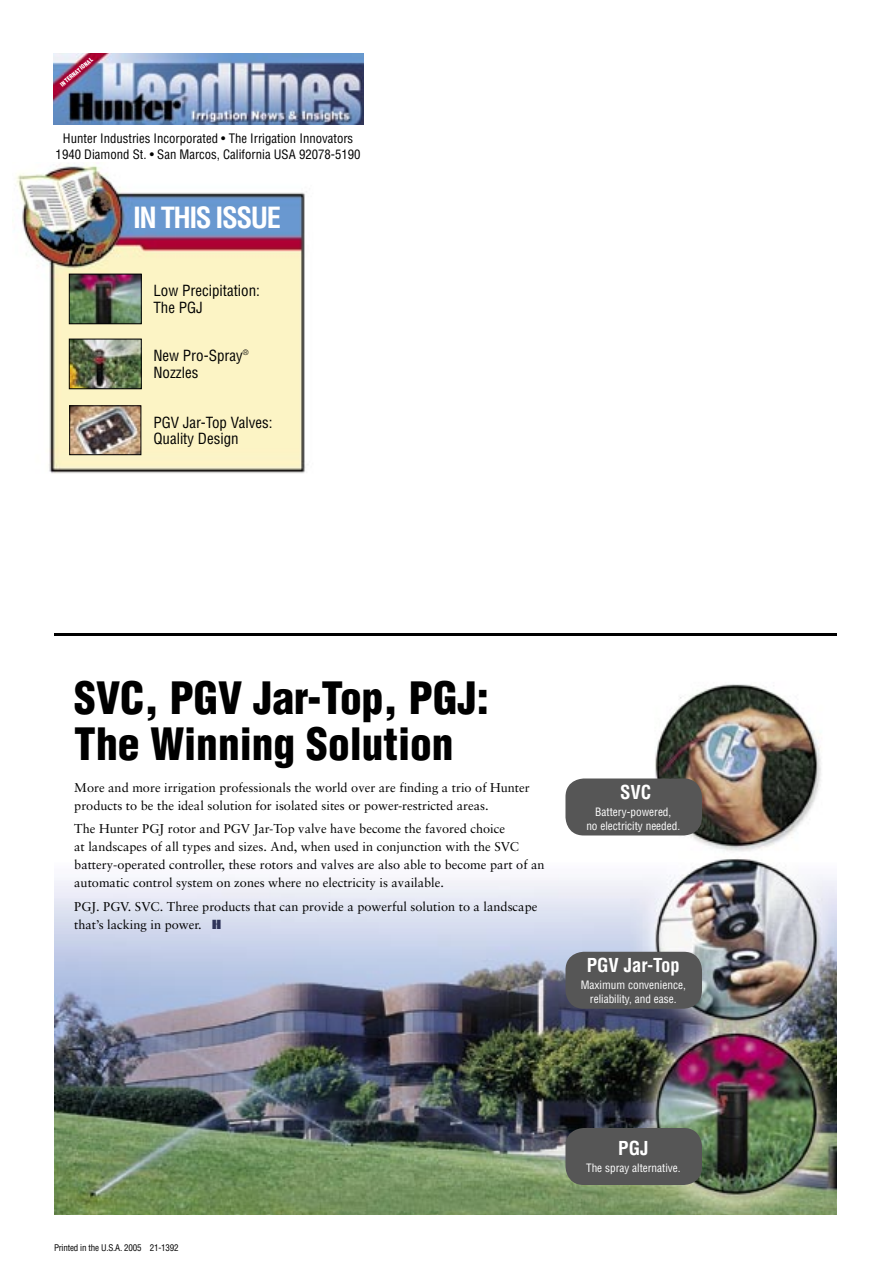
<style>
.page{position:relative;width:891px;height:1269px;background:#fff}
.page>*{position:absolute;margin:0;border:0;box-sizing:border-box;transform-origin:0 0}
._01a__Subhead_1{font:900 condensed 43.5px/46.5px "Helvetica";color:#000}
.t1{font:700 condensed 28.5px "Helvetica";letter-spacing:-.05em;color:#fff}
.Body_Text{font:700 condensed 18.75px "Helvetica";color:#fff}
.TOC_Text{font:condensed 15px/16.5px "Helvetica";color:#000}
.Body_Text-2{font:12.75px/18px "Sabon";color:#000}
.Address_Text{font:condensed 12.75px "Helvetica";color:#000}
.t2{font:condensed 11.25px/13.5px "Helvetica";color:#fff;text-align:center}
.Body_Text-3{font:condensed 9px "Helvetica";letter-spacing:-.02em;color:#000}
.t3{font:900 condensed 6px "Helvetica";color:#fff}
.s1{font-family:"Army";font-weight:900;color:#2e3459}
</style>
<div class="page">
<img style="left:54px;top:684px;width:783px;height:531px">
<img style="left:16px;top:164px;width:291px;height:310px">
<img style="left:53px;top:53px;width:311px;height:71px">
<img style="left:71px;top:407px;width:68px;height:46px">
<div style="left:69px;top:405px;width:72px;height:50px;border:1px solid #000"></div>
<img style="left:71px;top:341px;width:69px;height:46px">
<div style="left:69px;top:339px;width:73px;height:50px;border:1px solid #000"></div>
<img style="left:71px;top:276px;width:69px;height:46px">
<div style="left:69px;top:274px;width:73px;height:50px;border:1px solid #000"></div>
<hr style="left:54px;top:633px;width:783px;height:3px;background:#000">
<div style="left:566px;top:779px;width:136px;height:57px;background:#565656"></div>
<div style="left:566px;top:952px;width:136px;height:57px;background:#565656"></div>
<div style="left:566px;top:1128px;width:136px;height:57px;background:#565656"></div>
<p class="t3" style="left:59px;top:82px;width:42px;rotate:-40deg">INTERNATIONAL</p>
<p class="Address_Text" style="left:63px;top:130px;width:292px">Hunter Industries Incorporated • The Irrigation Innovators</p>
<p class="Address_Text" style="left:56px;top:147px;width:307px">1940 Diamond St. • San Marcos, California USA 92078-5190</p>
<p class="t1" style="left:133px;top:200px;width:150px">IN THIS ISSUE</p>
<p class="TOC_Text" style="left:153px;top:282px;width:108px">Low Precipitation:<br>The PGJ</p>
<p class="TOC_Text" style="left:153px;top:347px;width:97px">New Pro-Spray<sup>®<br></sup>Nozzles</p>
<p class="TOC_Text" style="left:153px;top:414px;width:121px">PGV Jar-Top Valves:<br>Quality Design</p>
<p class="_01a__Subhead_1" style="left:74px;top:674px;width:416px">SVC, PGV Jar-Top, PGJ:<br>The Winning Solution</p>
<p class="Body_Text-2" style="left:74px;top:778px;width:457px">More and more irrigation professionals the world over are finding a trio of Hunter products to be the ideal solution for isolated sites or power-restricted areas.</p>
<p class="Body_Text-2" style="left:74px;top:820px;width:472px">The Hunter PGJ rotor and PGV Jar-Top valve have become the favored choice<br>at landscapes of all types and sizes. And, when used in conjunction with the SVC battery-operated controller, these rotors and valves are also able to become part of an automatic control system on zones where no electricity is available.</p>
<p class="Body_Text-2" style="left:74px;top:897px;width:465px">PGJ. PGV. SVC. Three products that can provide a powerful solution to a landscape that’s lacking in power. <span class="s1">H</span></p>
<p class="Body_Text" style="left:620px;top:781px;width:33px">SVC</p>
<p class="t2" style="left:586px;top:805px;width:96px">Battery-powered,<br>no electricity needed.</p>
<p class="Body_Text" style="left:587px;top:954px;width:95px">PGV Jar-Top</p>
<p class="t2" style="left:581px;top:978px;width:106px">Maximum convenience, reliability, and ease.</p>
<p class="Body_Text-3" style="left:54px;top:1242px;width:126px">Printed in the U.S.A. 2005 21-1392</p>
<p class="Body_Text" style="left:618px;top:1137px;width:32px">PGJ</p>
<p class="t2" style="left:586px;top:1161px;width:96px">The spray alternative.</p>
</div>
